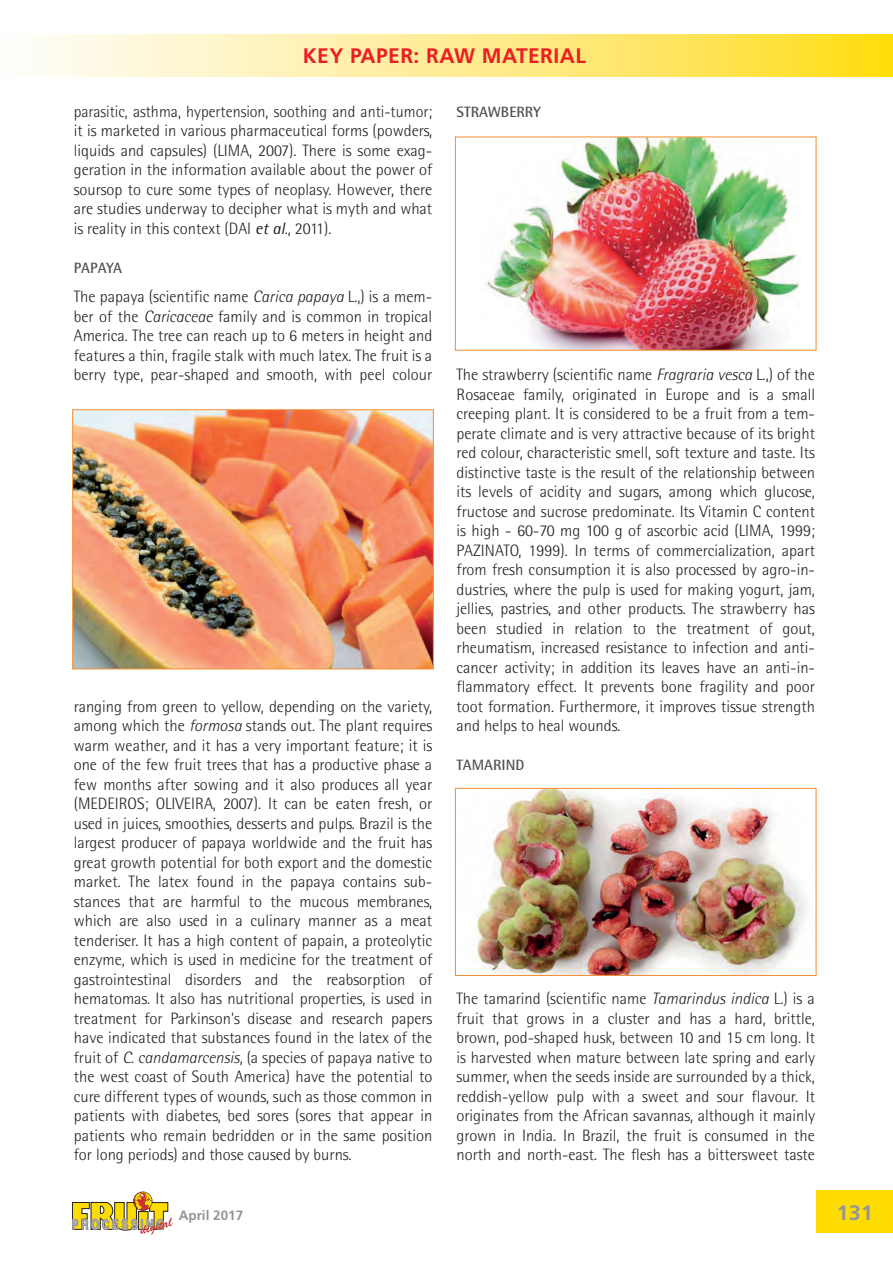
<style>
.page{position:relative;width:893px;height:1263px;background:#fff}
.page>*{position:absolute;margin:0;border:0;box-sizing:border-box;transform-origin:0 0}
.t1{font:700 21px "Frutiger";letter-spacing:.02em;color:#ee1d23}
.t2{font:700 21px "Frutiger";color:#939598}
.t3{font:300 16.5px/19.5px "Rotis Semi Sans";color:#231f20;text-align:justify}
.t4{font:700 15px "Rotis Semi Sans";color:#505457}
.t5{font:700 13.5px "Frutiger";color:#939598}
.s1{font-weight:400;font-style:italic}
.s2{font-style:italic}
</style>
<div class="page">
<svg style="left:36px;top:34px;width:857px;height:43px;background:#feec8d"></svg>
<div style="left:816px;top:1191px;width:77px;height:42px;background:#ffdc01"></div>
<svg style="left:72px;top:1192px;width:101px;height:43px"></svg>
<img style="left:74px;top:411px;width:358px;height:256px">
<div style="left:72px;top:409px;width:362px;height:260px;border:1px solid #f58c30"></div>
<img style="left:487px;top:139px;width:314px;height:210px">
<div style="left:455px;top:137px;width:361px;height:214px;border:1px solid #f58c30"></div>
<img style="left:475px;top:790px;width:333px;height:184px">
<div style="left:455px;top:788px;width:361px;height:188px;border:1px solid #f58c30"></div>
<p class="t1" style="left:303px;top:44px;width:284px">KEY PAPER: RAW MATERIAL</p>
<p class="t3" style="left:74px;top:102px;width:360px">parasitic, asthma, hypertension, soothing and anti-tumor; it is marketed in various pharmaceutical forms (powders, liquids and capsules) (LIMA, 2007). There is some exag&shy;geration in the information available about the power of soursop to cure some types of neoplasy. However, there are studies underway to decipher what is myth and what is reality in this context (DAI <span class="s1">et al</span>., 2011).</p>
<p class="t4" style="left:74px;top:259px;width:50px">PAPAYA</p>
<p class="t3" style="left:74px;top:287px;width:360px">The papaya (scientific name <span class="s2">Carica papaya</span> L.,) is a mem&shy;ber of the <span class="s2">Caricaceae</span> family and is common in tropical America. The tree can reach up to 6 meters in height and features a thin, fragile stalk with much latex. The fruit is a berry type, pear-shaped and smooth, with peel colour</p>
<p class="t3" style="left:74px;top:696px;width:360px">ranging from green to yellow, depending on the variety, among which the <span class="s2">formosa</span> stands out. The plant requires warm weather, and it has a very important feature; it is one of the few fruit trees that has a productive phase a few months after sowing and it also produces all year (MEDEIROS; OLIVEIRA, 2007). It can be eaten fresh, or used in juices, smoothies, desserts and pulps. Brazil is the largest producer of papaya worldwide and the fruit has great growth potential for both export and the domestic market. The latex found in the papaya contains sub&shy;stances that are harmful to the mucous membranes, which are also used in a culinary manner as a meat tenderiser. It has a high content of papain, a proteolytic enzyme, which is used in medicine for the treatment of gastrointestinal disorders and the reabsorption of hematomas. It also has nutritional properties, is used in treatment for Parkinson's disease and research papers have indicated that substances found in the latex of the fruit of <span class="s2">C. candamarcensis</span>, (a species of papaya native to the west coast of South America) have the potential to cure different types of wounds, such as those common in patients with diabetes, bed sores (sores that appear in patients who remain bedridden or in the same position for long periods) and those caused by burns.</p>
<p class="t4" style="left:456px;top:103px;width:86px">STRAWBERRY</p>
<p class="t3" style="left:456px;top:365px;width:360px">The strawberry (scientific name <span class="s2">Fragraria vesca</span> L.,) of the Rosaceae family, originated in Europe and is a small creeping plant. It is considered to be a fruit from a tem&shy;perate climate and is very attractive because of its bright red colour, characteristic smell, soft texture and taste. Its distinctive taste is the result of the relationship between its levels of acidity and sugars, among which glucose, fructose and sucrose predominate. Its Vitamin C content is high - 60-70 mg 100 g of ascorbic acid (LIMA, 1999; PAZINATO, 1999). In terms of commercialization, apart from fresh consumption it is also processed by agro-in&shy;dustries, where the pulp is used for making yogurt, jam, jellies, pastries, and other products. The strawberry has been studied in relation to the treatment of gout, rheumatism, increased resistance to infection and anti&shy;cancer activity; in addition its leaves have an anti-in&shy;flammatory effect. It prevents bone fragility and poor toot formation. Furthermore, it improves tissue strength and helps to heal wounds.</p>
<p class="t4" style="left:456px;top:756px;width:69px">TAMARIND</p>
<p class="t3" style="left:456px;top:989px;width:360px">The tamarind (scientific name <span class="s2">Tamarindus indica</span> L.) is a fruit that grows in a cluster and has a hard, brittle, brown, pod-shaped husk, between 10 and 15 cm long. It is harvested when mature between late spring and early summer, when the seeds inside are surrounded by a thick, reddish-yellow pulp with a sweet and sour flavour. It originates from the African savannas, although it mainly grown in India. In Brazil, the fruit is consumed in the north and north-east. The flesh has a bittersweet taste</p>
<p class="t5" style="left:179px;top:1208px;width:66px">April 2017</p>
<p class="t2" style="left:837px;top:1201px;width:37px">131</p>
</div>
